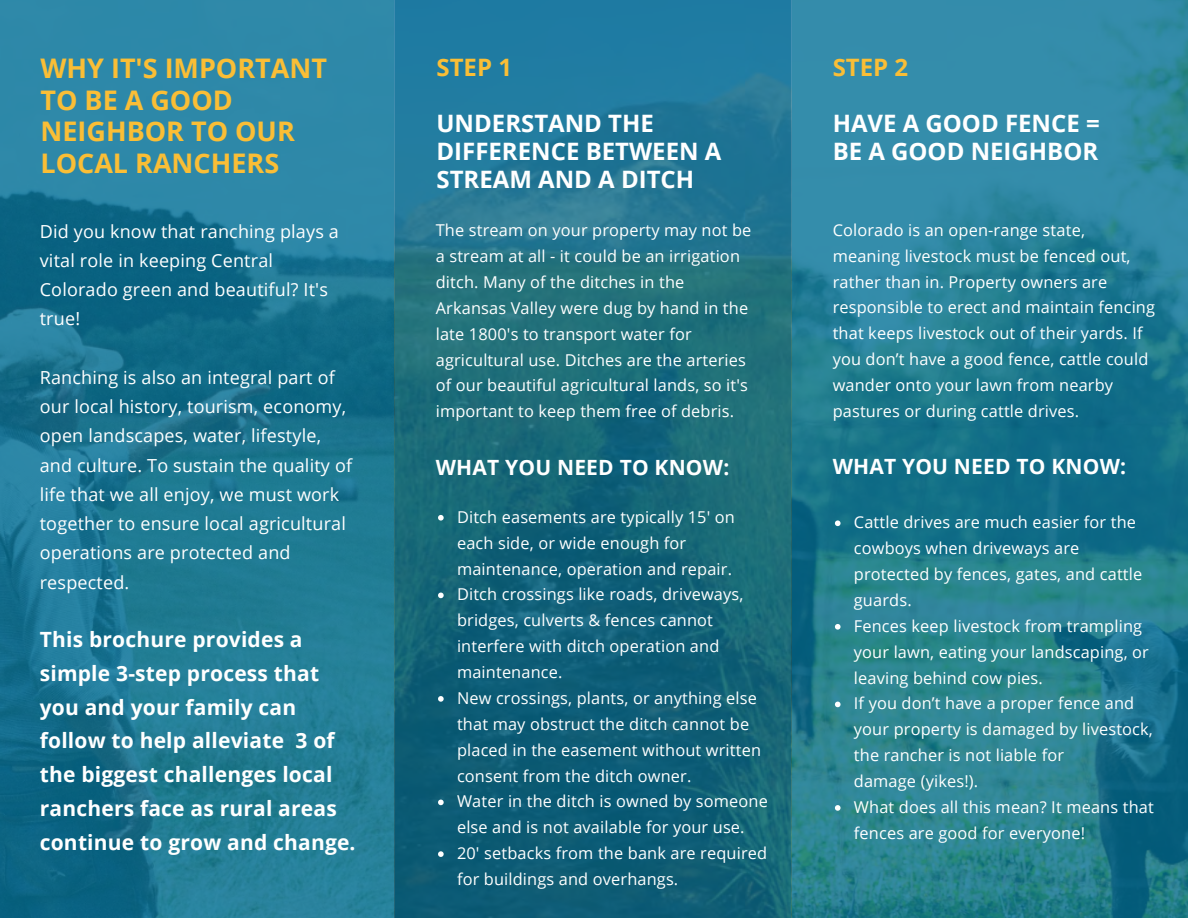
<style>
.page{position:relative;width:1188px;height:918px;background:#fff}
.page>*{position:absolute;margin:0;border:0;box-sizing:border-box;transform-origin:0 0}
.t1{font:700 27px/31.5px "Open Sans";color:#fabe36}
.t2{font:700 24px/28.2px "Open Sans";color:#fff}
.t3{font:700 24px "Open Sans";color:#fabe36}
.t4{font:700 21px/33.8px "Open Sans";letter-spacing:.01em;color:#fff}
.t5{font:18px/29.2px "Open Sans";letter-spacing:.01em;color:#fff}
.t6{font:16.35px/25.8px "Open Sans";letter-spacing:.01em;color:#fff}
</style>
<div class="page">
<img style="left:0;top:0;width:1188px;height:918px">
<svg style="left:835px;top:520px;width:6px;height:6px"></svg>
<svg style="left:835px;top:624px;width:6px;height:6px"></svg>
<svg style="left:835px;top:702px;width:6px;height:5px"></svg>
<svg style="left:835px;top:805px;width:6px;height:6px"></svg>
<svg style="left:438px;top:515px;width:6px;height:6px"></svg>
<svg style="left:438px;top:593px;width:6px;height:5px"></svg>
<svg style="left:438px;top:696px;width:6px;height:6px"></svg>
<svg style="left:438px;top:800px;width:6px;height:5px"></svg>
<svg style="left:438px;top:851px;width:6px;height:6px"></svg>
<h1 class="t1" style="left:40px;top:52px;width:288px">WHY IT'S IMPORTANT<br>TO BE A GOOD<br>NEIGHBOR TO OUR<br>LOCAL RANCHERS</h1>
<p class="t5" style="left:40px;top:216px;width:301px">Did you know that ranching plays a vital role in keeping Central<br>Colorado green and beautiful? It's true!</p>
<p class="t5" style="left:40px;top:362px;width:314px">Ranching is also an integral part of our local history, tourism, economy, open landscapes, water, lifestyle, and culture. To sustain the quality of life that we all enjoy, we must work together to ensure local agricultural operations are protected and respected.</p>
<p class="t4" style="left:40px;top:622px;width:317px">This brochure provides a simple 3-step process that you and your family can follow to help alleviate 3 of the biggest challenges local ranchers face as rural areas continue to grow and change.</p>
<h2 class="t3" style="left:437px;top:50px;width:77px">STEP 1</h2>
<h2 class="t2" style="left:437px;top:109px;width:286px">UNDERSTAND THE<br>DIFFERENCE BETWEEN A<br>STREAM AND A DITCH</h2>
<p class="t6" style="left:436px;top:217px;width:317px">The stream on your property may not be a stream at all - it could be an irrigation ditch. Many of the ditches in the Arkansas Valley were dug by hand in the late 1800's to transport water for agricultural use. Ditches are the arteries of our beautiful agricultural lands, so it's important to keep them free of debris.</p>
<p class="t4" style="left:436px;top:450px;width:295px">WHAT YOU NEED TO KNOW:</p>
<p class="t6" style="left:457px;top:504px;width:312px">Ditch easements are typically 15' on each side, or wide enough for maintenance, operation and repair.<br>Ditch crossings like roads, driveways, bridges, culverts &amp; fences cannot interfere with ditch operation and maintenance.<br>New crossings, plants, or anything else that may obstruct the ditch cannot be placed in the easement without written consent from the ditch owner.<br>Water in the ditch is owned by someone else and is not available for your use.<br>20' setbacks from the bank are required for buildings and overhangs.</p>
<h2 class="t3" style="left:833px;top:50px;width:77px">STEP 2</h2>
<h2 class="t2" style="left:833px;top:109px;width:269px">HAVE A GOOD FENCE =<br>BE A GOOD NEIGHBOR</h2>
<p class="t6" style="left:833px;top:217px;width:324px">Colorado is an open-range state, meaning livestock must be fenced out, rather than in. Property owners are responsible to erect and maintain fencing that keeps livestock out of their yards. If you don’t have a good fence, cattle could wander onto your lawn from nearby pastures or during cattle drives.</p>
<p class="t4" style="left:833px;top:449px;width:295px">WHAT YOU NEED TO KNOW:</p>
<p class="t6" style="left:854px;top:509px;width:301px">Cattle drives are much easier for the cowboys when driveways are protected by fences, gates, and cattle guards.<br>Fences keep livestock from trampling your lawn, eating your landscaping, or leaving behind cow pies.<br>If you don’t have a proper fence and your property is damaged by livestock, the rancher is not liable for<br>damage (yikes!).<br>What does all this mean? It means that fences are good for everyone!</p>
</div>
